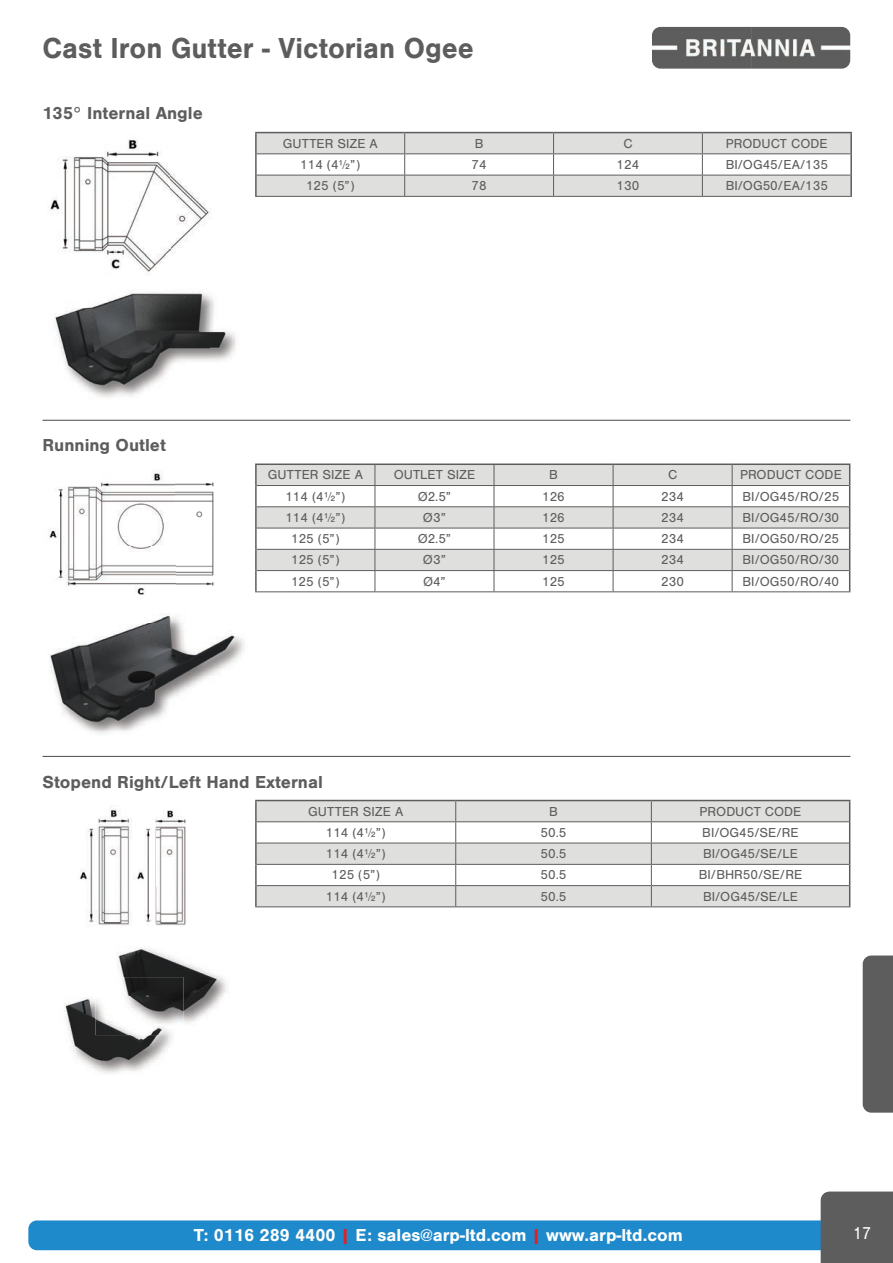
<style>
.page{position:relative;width:893px;height:1263px;background:#fff}
.page>*{position:absolute;margin:0;border:0;box-sizing:border-box;transform-origin:0 0}
.t1{font:700 30px "Nimbus San";color:#5d5d5d;scale:.95 1}
.t2{font:700 18px "Nimbus San";color:#5d5d5d}
.t3{font:700 18px "Nimbus San";color:#fff}
.t4{font:18px "Nimbus San";color:#fff;scale:.9 1}
.t5{font:13.5px "Nimbus San";color:#5d5d5d}
.s1{color:#e41e25}
</style>
<div class="page">
<img style="left:652px;top:27px;width:198px;height:42px">
<div style="left:863px;top:955px;width:30px;height:158px;background:#5d5d5d"></div>
<div style="left:28px;top:1220px;width:821px;height:30px;background:#1f8acb;border-radius:9px"></div>
<div style="left:821px;top:1192px;width:72px;height:71px;background:#5d5d5d"></div>
<img style="left:48px;top:196px;width:163px;height:77px">
<img style="left:53px;top:291px;width:181px;height:106px">
<img style="left:49px;top:593px;width:195px;height:137px">
<img style="left:49px;top:613px;width:171px;height:10px">
<img style="left:86px;top:906px;width:100px;height:20px">
<hr style="left:255px;top:196px;width:150px;height:1px;background:#5d5d5d">
<hr style="left:405px;top:196px;width:149px;height:1px;background:#5d5d5d">
<hr style="left:554px;top:196px;width:148px;height:1px;background:#5d5d5d">
<hr style="left:702px;top:196px;width:150px;height:1px;background:#5d5d5d">
<hr style="left:702px;top:132px;width:150px;height:1px;background:#5d5d5d">
<svg style="left:58px;top:131px;width:793px;height:65px"></svg>
<hr style="left:850px;top:133px;width:2px;height:21px;background:#5d5d5d">
<hr style="left:850px;top:154px;width:2px;height:21px;background:#5d5d5d">
<hr style="left:850px;top:175px;width:2px;height:21px;background:#5d5d5d">
<hr style="left:43px;top:420px;width:807px;height:1px;background:#5d5d5d">
<svg style="left:472px;top:465px;width:377px;height:105px;fill:#dfdfde"></svg>
<hr style="left:375px;top:485px;width:119px;height:1px;background:#5d5d5d">
<hr style="left:494px;top:485px;width:119px;height:1px;background:#5d5d5d">
<hr style="left:613px;top:485px;width:119px;height:1px;background:#5d5d5d">
<hr style="left:732px;top:485px;width:117px;height:1px;background:#5d5d5d">
<hr style="left:375px;top:506px;width:119px;height:1px;background:#5d5d5d">
<hr style="left:494px;top:506px;width:119px;height:1px;background:#5d5d5d">
<hr style="left:613px;top:506px;width:119px;height:1px;background:#5d5d5d">
<hr style="left:732px;top:506px;width:117px;height:1px;background:#5d5d5d">
<hr style="left:375px;top:528px;width:119px;height:1px;background:#5d5d5d">
<hr style="left:494px;top:528px;width:119px;height:1px;background:#5d5d5d">
<hr style="left:613px;top:528px;width:119px;height:1px;background:#5d5d5d">
<hr style="left:732px;top:528px;width:117px;height:1px;background:#5d5d5d">
<hr style="left:375px;top:549px;width:119px;height:1px;background:#5d5d5d">
<hr style="left:494px;top:549px;width:119px;height:1px;background:#5d5d5d">
<hr style="left:613px;top:549px;width:119px;height:1px;background:#5d5d5d">
<hr style="left:732px;top:549px;width:117px;height:1px;background:#5d5d5d">
<hr style="left:375px;top:570px;width:119px;height:1px;background:#5d5d5d">
<hr style="left:494px;top:570px;width:119px;height:1px;background:#5d5d5d">
<hr style="left:613px;top:570px;width:119px;height:1px;background:#5d5d5d">
<hr style="left:732px;top:570px;width:117px;height:1px;background:#5d5d5d">
<hr style="left:255px;top:591px;width:120px;height:1px;background:#5d5d5d">
<hr style="left:375px;top:591px;width:119px;height:1px;background:#5d5d5d">
<hr style="left:494px;top:591px;width:119px;height:1px;background:#5d5d5d">
<hr style="left:613px;top:591px;width:119px;height:1px;background:#5d5d5d">
<hr style="left:732px;top:591px;width:118px;height:1px;background:#5d5d5d">
<svg style="left:48px;top:465px;width:424px;height:126px"></svg>
<svg style="left:494px;top:465px;width:1px;height:126px"></svg>
<svg style="left:613px;top:465px;width:1px;height:126px"></svg>
<hr style="left:255px;top:463px;width:120px;height:2px;background:#5d5d5d">
<hr style="left:255px;top:465px;width:2px;height:20px;background:#5d5d5d">
<hr style="left:375px;top:463px;width:119px;height:2px;background:#5d5d5d">
<hr style="left:494px;top:463px;width:119px;height:2px;background:#5d5d5d">
<hr style="left:613px;top:463px;width:119px;height:2px;background:#5d5d5d">
<hr style="left:732px;top:463px;width:118px;height:2px;background:#5d5d5d">
<hr style="left:255px;top:485px;width:2px;height:22px;background:#5d5d5d">
<hr style="left:255px;top:507px;width:2px;height:21px;background:#5d5d5d">
<hr style="left:255px;top:528px;width:2px;height:21px;background:#5d5d5d">
<hr style="left:255px;top:549px;width:2px;height:22px;background:#5d5d5d">
<hr style="left:255px;top:571px;width:2px;height:20px;background:#5d5d5d">
<svg style="left:732px;top:465px;width:1px;height:126px"></svg>
<svg style="left:849px;top:465px;width:1px;height:126px"></svg>
<hr style="left:43px;top:756px;width:807px;height:1px;background:#5d5d5d">
<svg style="left:472px;top:801px;width:377px;height:105px;fill:#dfdfde"></svg>
<hr style="left:456px;top:821px;width:195px;height:1px;background:#5d5d5d">
<hr style="left:651px;top:821px;width:198px;height:1px;background:#5d5d5d">
<hr style="left:456px;top:843px;width:195px;height:1px;background:#5d5d5d">
<hr style="left:651px;top:843px;width:198px;height:1px;background:#5d5d5d">
<hr style="left:456px;top:864px;width:195px;height:1px;background:#5d5d5d">
<hr style="left:651px;top:864px;width:198px;height:1px;background:#5d5d5d">
<hr style="left:456px;top:885px;width:195px;height:1px;background:#5d5d5d">
<hr style="left:651px;top:885px;width:198px;height:1px;background:#5d5d5d">
<hr style="left:255px;top:906px;width:201px;height:1px;background:#5d5d5d">
<hr style="left:456px;top:906px;width:195px;height:1px;background:#5d5d5d">
<hr style="left:651px;top:906px;width:199px;height:1px;background:#5d5d5d">
<svg style="left:79px;top:799px;width:393px;height:107px"></svg>
<hr style="left:255px;top:800px;width:201px;height:1px;background:#5d5d5d">
<hr style="left:255px;top:801px;width:2px;height:21px;background:#5d5d5d">
<hr style="left:456px;top:800px;width:195px;height:1px;background:#5d5d5d">
<hr style="left:651px;top:800px;width:199px;height:1px;background:#5d5d5d">
<hr style="left:255px;top:822px;width:2px;height:21px;background:#5d5d5d">
<hr style="left:255px;top:843px;width:2px;height:21px;background:#5d5d5d">
<hr style="left:255px;top:864px;width:2px;height:22px;background:#5d5d5d">
<hr style="left:255px;top:886px;width:2px;height:20px;background:#5d5d5d">
<svg style="left:651px;top:801px;width:1px;height:105px"></svg>
<svg style="left:849px;top:801px;width:1px;height:105px"></svg>
<img style="left:64px;top:997px;width:108px;height:77px">
<img style="left:95px;top:997px;width:77px;height:38px">
<img style="left:117px;top:947px;width:109px;height:76px">
<img style="left:117px;top:977px;width:67px;height:46px">
<img style="left:116px;top:997px;width:59px;height:29px">
<h1 class="t1" style="left:43px;top:31px;width:456px">Cast Iron Gutter - Victorian Ogee</h1>
<h2 class="t2" style="left:43px;top:103px;width:162px">135° Internal Angle</h2>
<p class="t5" style="left:283px;top:136px;width:97px">GUTTER SIZE A</p>
<p class="t5" style="left:475px;top:136px;width:10px">B</p>
<p class="t5" style="left:623px;top:136px;width:11px">C</p>
<p class="t5" style="left:726px;top:136px;width:103px">PRODUCT CODE</p>
<p class="t5" style="left:300px;top:157px;width:62px">114 (4½”)</p>
<p class="t5" style="left:472px;top:157px;width:17px">74</p>
<p class="t5" style="left:617px;top:157px;width:24px">124</p>
<p class="t5" style="left:726px;top:157px;width:104px">BI/OG45/EA/135</p>
<p class="t5" style="left:306px;top:178px;width:50px">125 (5”)</p>
<p class="t5" style="left:472px;top:178px;width:17px">78</p>
<p class="t5" style="left:617px;top:178px;width:24px">130</p>
<p class="t5" style="left:726px;top:178px;width:104px">BI/OG50/EA/135</p>
<h2 class="t2" style="left:43px;top:435px;width:125px">Running Outlet</h2>
<p class="t5" style="left:268px;top:467px;width:97px">GUTTER SIZE A</p>
<p class="t5" style="left:394px;top:467px;width:83px">OUTLET SIZE</p>
<p class="t5" style="left:549px;top:467px;width:10px">B</p>
<p class="t5" style="left:668px;top:467px;width:11px">C</p>
<p class="t5" style="left:740px;top:467px;width:103px">PRODUCT CODE</p>
<p class="t5" style="left:285px;top:489px;width:62px">114 (4½”)</p>
<p class="t5" style="left:418px;top:489px;width:35px">Ø2.5”</p>
<p class="t5" style="left:542px;top:489px;width:24px">126</p>
<p class="t5" style="left:661px;top:489px;width:24px">234</p>
<p class="t5" style="left:743px;top:489px;width:98px">BI/OG45/RO/25</p>
<p class="t5" style="left:285px;top:510px;width:62px">114 (4½”)</p>
<p class="t5" style="left:423px;top:510px;width:25px">Ø3”</p>
<p class="t5" style="left:542px;top:510px;width:24px">126</p>
<p class="t5" style="left:661px;top:510px;width:24px">234</p>
<p class="t5" style="left:743px;top:510px;width:98px">BI/OG45/RO/30</p>
<p class="t5" style="left:291px;top:531px;width:50px">125 (5”)</p>
<p class="t5" style="left:418px;top:531px;width:35px">Ø2.5”</p>
<p class="t5" style="left:542px;top:531px;width:24px">125</p>
<p class="t5" style="left:661px;top:531px;width:24px">234</p>
<p class="t5" style="left:743px;top:531px;width:98px">BI/OG50/RO/25</p>
<p class="t5" style="left:291px;top:553px;width:50px">125 (5”)</p>
<p class="t5" style="left:423px;top:553px;width:25px">Ø3”</p>
<p class="t5" style="left:542px;top:553px;width:24px">125</p>
<p class="t5" style="left:661px;top:553px;width:24px">234</p>
<p class="t5" style="left:743px;top:553px;width:98px">BI/OG50/RO/30</p>
<p class="t5" style="left:291px;top:574px;width:50px">125 (5”)</p>
<p class="t5" style="left:423px;top:574px;width:24px">Ø4”</p>
<p class="t5" style="left:542px;top:574px;width:24px">125</p>
<p class="t5" style="left:661px;top:574px;width:24px">230</p>
<p class="t5" style="left:743px;top:574px;width:98px">BI/OG50/RO/40</p>
<h2 class="t2" style="left:43px;top:772px;width:282px">Stopend Right/Left Hand External</h2>
<p class="t5" style="left:308px;top:804px;width:97px">GUTTER SIZE A</p>
<p class="t5" style="left:549px;top:804px;width:10px">B</p>
<p class="t5" style="left:700px;top:804px;width:103px">PRODUCT CODE</p>
<p class="t5" style="left:326px;top:825px;width:62px">114 (4½”)</p>
<p class="t5" style="left:541px;top:825px;width:27px">50.5</p>
<p class="t5" style="left:702px;top:825px;width:98px">BI/OG45/SE/RE</p>
<p class="t5" style="left:326px;top:846px;width:62px">114 (4½”)</p>
<p class="t5" style="left:541px;top:846px;width:27px">50.5</p>
<p class="t5" style="left:703px;top:846px;width:96px">BI/OG45/SE/LE</p>
<p class="t5" style="left:332px;top:867px;width:50px">125 (5”)</p>
<p class="t5" style="left:541px;top:867px;width:27px">50.5</p>
<p class="t5" style="left:699px;top:867px;width:105px">BI/BHR50/SE/RE</p>
<p class="t5" style="left:326px;top:889px;width:62px">114 (4½”)</p>
<p class="t5" style="left:541px;top:889px;width:27px">50.5</p>
<p class="t5" style="left:703px;top:889px;width:96px">BI/OG45/SE/LE</p>
<h2 class="t3" style="left:194px;top:1225px;width:491px">T: 0116 289 4400 <span class="s1">|</span> E: sales@arp-ltd.com <span class="s1">|</span> www.arp-ltd.com</h2>
<h2 class="t4" style="left:853px;top:1223px;width:22px">17</h2>
</div>
